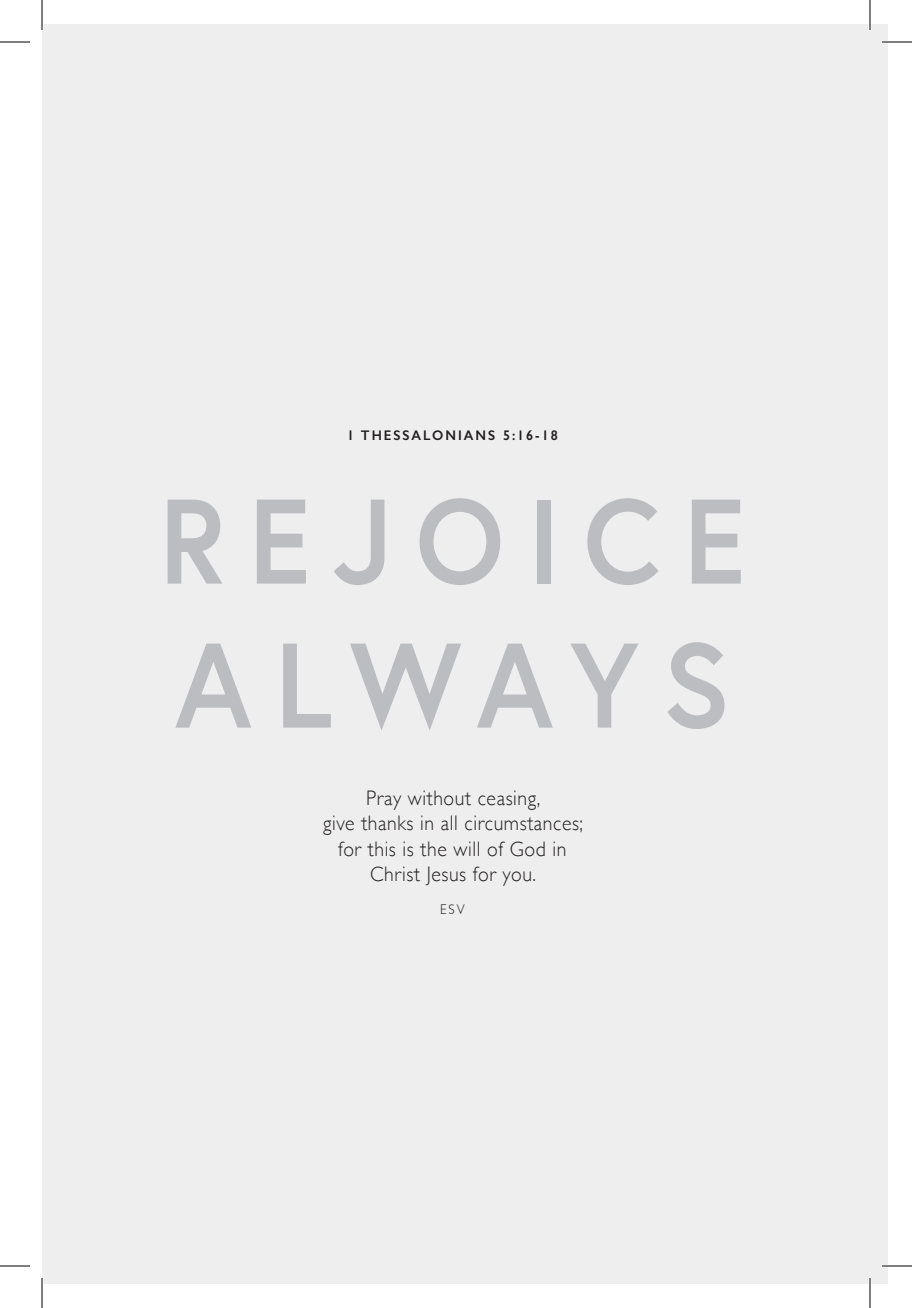
<style>
.page{position:relative;width:912px;height:1308px;background:#fff}
.page>*{position:absolute;margin:0;border:0;box-sizing:border-box;transform-origin:0 0}
.Prompt_11_5{font:700 120px/144px "Europa";letter-spacing:.2em;color:#bcbdc0;scale:.95 1}
.Verse{font:300 21px/25.2px "Gill Sans";letter-spacing:.03em;color:#231f20;text-align:center;scale:.94 1}
.Prompt_11_5-2{font:600 14px "Gill Sans";letter-spacing:.15em;color:#231f20;scale:.95 1}
.Verse-2{font:300 14px "Gill Sans";color:#231f20;scale:.95 1}
</style>
<div class="page">
<div style="left:42px;top:24px;width:846px;height:1260px;background:#eeeeef"></div>
<hr style="left:882px;top:41px;width:30px;height:2px;background:#fff">
<hr style="left:882px;top:1265px;width:30px;height:2px;background:#fff">
<hr style="left:869px;top:0;width:2px;height:30px;background:#fff">
<hr style="left:869px;top:1278px;width:2px;height:30px;background:#fff">
<hr style="left:0;top:42px;width:30px;height:1px;background:#000">
<hr style="left:882px;top:42px;width:30px;height:1px;background:#000">
<hr style="left:0;top:1266px;width:30px;height:1px;background:#000">
<hr style="left:882px;top:1266px;width:30px;height:1px;background:#000">
<hr style="left:42px;top:0;width:1px;height:30px;background:#000">
<hr style="left:42px;top:1278px;width:1px;height:30px;background:#000">
<hr style="left:870px;top:0;width:1px;height:30px;background:#000">
<hr style="left:870px;top:1278px;width:1px;height:30px;background:#000">
<p class="Prompt_11_5-2" style="left:347px;top:426px;width:223px">1 THESSALONIANS 5:16-18</p>
<p class="Prompt_11_5" style="left:159px;top:466px;width:619px">REJOICE<br>ALWAYS</p>
<p class="Verse" style="left:323px;top:785px;width:278px">Pray without ceasing,<br>give thanks in all circumstances; for this is the will of God in<br>Christ Jesus for you.</p>
<p class="Verse-2" style="left:440px;top:899px;width:27px">ESV</p>
</div>
